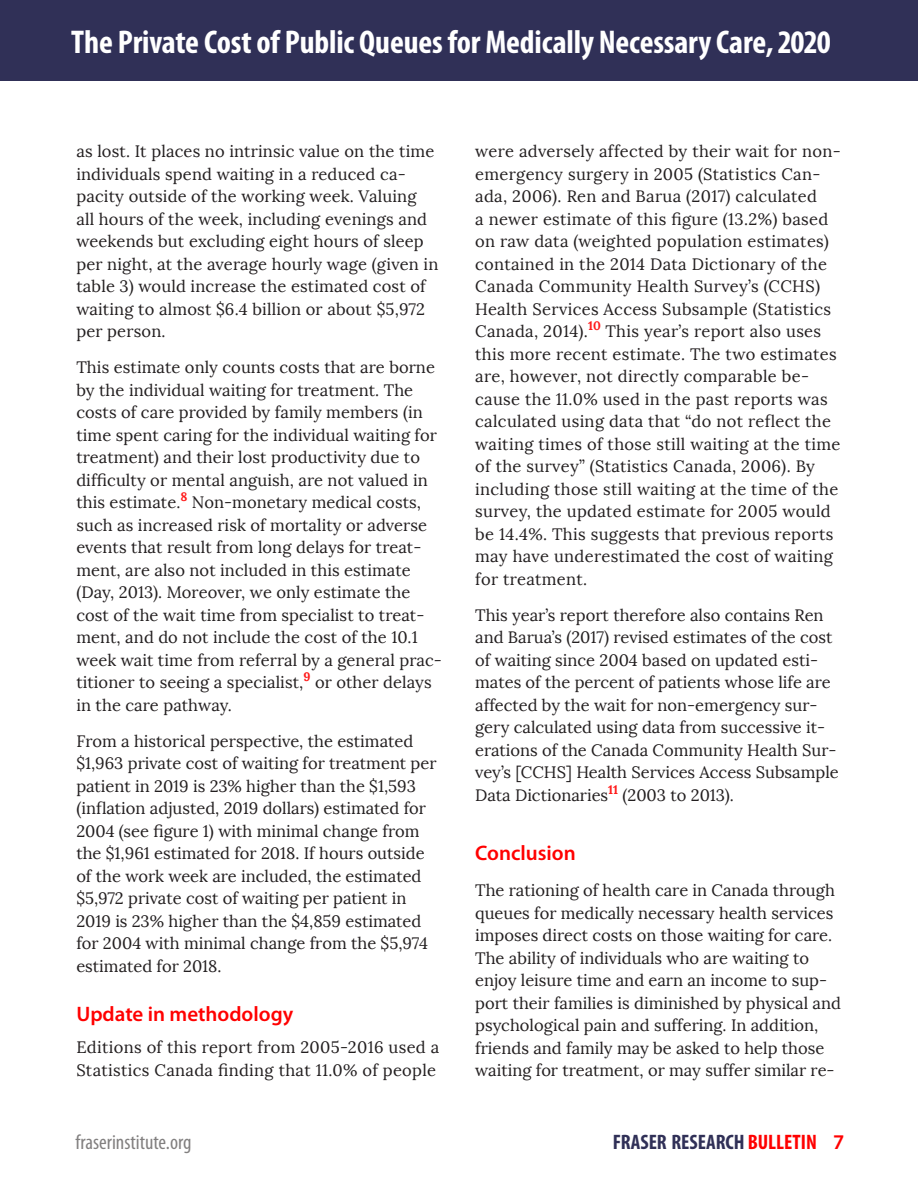
<style>
.page{position:relative;width:918px;height:1188px;background:#fff}
.page>*{position:absolute;margin:0;border:0;box-sizing:border-box;transform-origin:0 0}
.t1{font:700 condensed 33px "Myriad Pro";letter-spacing:-.005em;color:#fff}
.Head_2{font:600 21px "Myriad Pro";color:#f00}
.t2{font:700 condensed 21px "Myriad Pro";color:#303057}
.t3{font:condensed 21px "Myriad Pro";color:#828080}
.t4{font:16.5px/22.5px "Lora";letter-spacing:.005em;color:#231f20}
.s1{color:#f00}
.s2{font-weight:600;font-stretch:normal;color:#f00}
</style>
<div class="page">
<div style="left:0;top:0;width:918px;height:81px;background:#303057"></div>
<h1 class="t1" style="left:71px;top:21px;width:761px">The Private Cost of Public Queues for Medically Necessary Care, 2020</h1>
<p class="t4" style="left:76px;top:141px;width:364px">as lost. It places no intrinsic value on the time individuals spend waiting in a reduced ca&shy;pacity outside of the working week. Valuing all hours of the week, including evenings and weekends but excluding eight hours of sleep per night, at the average hourly wage (given in table 3) would increase the estimated cost of waiting to almost $6.4 billion or about $5,972 per person.</p>
<p class="t4" style="left:76px;top:357px;width:367px">This estimate only counts costs that are borne by the individual waiting for treatment. The costs of care provided by family members (in time spent caring for the individual waiting for treatment) and their lost productivity due to difficulty or mental anguish, are not valued in this estimate.<sup>8</sup> Non-monetary medical costs, such as increased risk of mortality or adverse events that result from long delays for treat&shy;ment, are also not included in this estimate (Day, 2013). Moreover, we only estimate the cost of the wait time from specialist to treat&shy;ment, and do not include the cost of the 10.1 week wait time from referral by a general prac&shy;titioner to seeing a specialist,<sup>9</sup> or other delays in the care pathway.</p>
<p class="t4" style="left:76px;top:730px;width:362px">From a historical perspective, the estimated $1,963 private cost of waiting for treatment per patient in 2019 is 23% higher than the $1,593 (inflation adjusted, 2019 dollars) estimated for 2004 (see figure 1) with minimal change from the $1,961 estimated for 2018. If hours outside of the work week are included, the estimated $5,972 private cost of waiting per patient in 2019 is 23% higher than the $4,859 estimated for 2004 with minimal change from the $5,974 estimated for 2018.</p>
<p class="Head_2" style="left:76px;top:1000px;width:218px">Update in methodology</p>
<p class="t4" style="left:76px;top:1037px;width:364px">Editions of this report from 2005-2016 used a<br>Statistics Canada finding that 11.0% of people</p>
<p class="t4" style="left:475px;top:141px;width:367px">were adversely affected by their wait for non&shy;emergency surgery in 2005 (Statistics Can&shy;ada, 2006). Ren and Barua (2017) calculated<br>a newer estimate of this figure (13.2%) based on raw data (weighted population estimates) contained in the 2014 Data Dictionary of the Canada Community Health Survey’s (CCHS)<br>Health Services Access Subsample (Statistics Canada, 2014).<sup>10</sup> This year’s report also uses this more recent estimate. The two estimates are, however, not directly comparable be&shy;cause the 11.0% used in the past reports was calculated using data that “do not reflect the waiting times of those still waiting at the time of the survey” (Statistics Canada, 2006). By including those still waiting at the time of the survey, the updated estimate for 2005 would be 14.4%. This suggests that previous reports may have underestimated the cost of waiting for treatment.</p>
<p class="t4" style="left:475px;top:604px;width:365px">This year’s report therefore also contains Ren and Barua’s (2017) revised estimates of the cost of waiting since 2004 based on updated esti&shy;mates of the percent of patients whose life are affected by the wait for non-emergency sur&shy;gery calculated using data from successive it&shy;erations of the Canada Community Health Sur&shy;vey’s [CCHS] Health Services Access Subsample Data Dictionaries<sup>11</sup> (2003 to 2013).</p>
<p class="Head_2" style="left:475px;top:840px;width:102px">Conclusion</p>
<p class="t4" style="left:475px;top:879px;width:367px">The rationing of health care in Canada through queues for medically necessary health services imposes direct costs on those waiting for care.<br>The ability of individuals who are waiting to enjoy leisure time and earn an income to sup&shy;port their families is diminished by physical and psychological pain and suffering. In addition, friends and family may be asked to help those waiting for treatment, or may suffer similar re-</p>
<p class="t3" style="left:76px;top:1129px;width:117px">fraserinstitute.org</p>
<p class="t2" style="left:613px;top:1129px;width:232px">FRASER RESEARCH <span class="s1">BULLETIN</span> <span class="s2">7</span></p>
</div>
